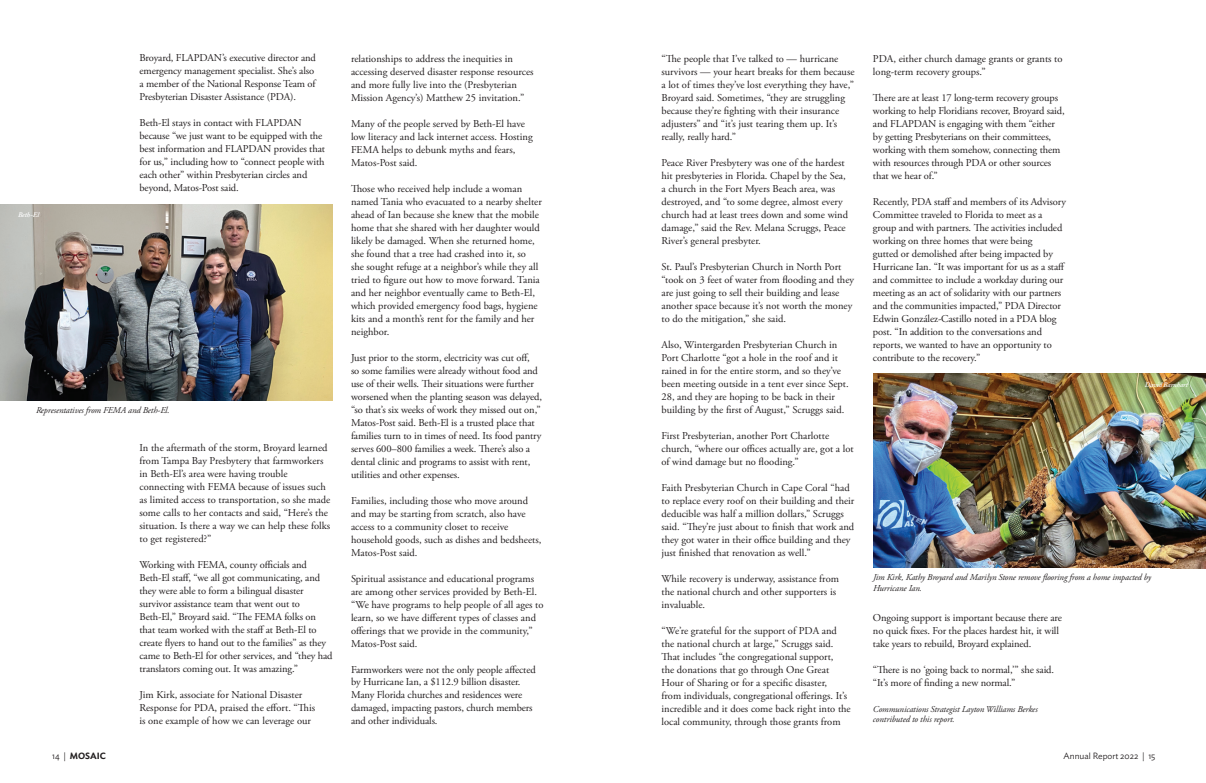
<style>
.page{position:relative;width:1206px;height:783px;background:#fff}
.page>*{position:absolute;margin:0;border:0;box-sizing:border-box;transform-origin:0 0}
.t1{font:10.5px/13px "Adobe Garamond Pro";color:#231f20}
.t2{font:italic 9px/10.8px "Adobe Garamond Pro";letter-spacing:-.01em;color:#231f20}
.t3{font:300 9px "Ideal Sans";color:#231f20}
.t4{font:600 9px "Ideal Sans";color:#231f20}
.t5{font:italic 600 7px "Adobe Caslon Pro";letter-spacing:-.02em;color:#fff}
.s1{font-weight:300}
</style>
<div class="page">
<img style="left:0;top:205px;width:333px;height:195px">
<img style="left:873px;top:374px;width:333px;height:195px">
<p class="t5" style="left:18px;top:210px;width:23px">Beth-El</p>
<p class="t1" style="left:140px;top:52px;width:178px">Broyard, FLAPDAN’s executive director and emergency management specialist. She’s also a member of the National Response Team of Presbyterian Disaster Assistance (PDA).</p>
<p class="t1" style="left:140px;top:117px;width:187px">Beth-El stays in contact with FLAPDAN because “we just want to be equipped with the best information and FLAPDAN provides that for us,” including how to “connect people with each other” within Presbyterian circles and beyond, Matos-Post said.</p>
<p class="t2" style="left:36px;top:405px;width:135px">Representatives from FEMA and Beth-El.</p>
<p class="t1" style="left:140px;top:442px;width:192px">In the aftermath of the storm, Broyard learned from Tampa Bay Presbytery that farmworkers in Beth-El’s area were having trouble connecting with FEMA because of issues such as limited access to transportation, so she made some calls to her contacts and said, “Here’s the situation. Is there a way we can help these folks to get registered?”</p>
<p class="t1" style="left:140px;top:559px;width:195px">Working with FEMA, county officials and Beth-El staff, “we all got communicating, and they were able to form a bilingual disaster survivor assistance team that went out to Beth-El,” Broyard said. “The FEMA folks on that team worked with the staff at Beth-El to create flyers to hand out to the families” as they came to Beth-El for other services, and “they had translators coming out. It was amazing.”</p>
<p class="t1" style="left:140px;top:689px;width:177px">Jim Kirk, associate for National Disaster<br>Response for PDA, praised the effort. “This is one example of how we can leverage our</p>
<p class="t1" style="left:351px;top:52px;width:184px">relationships to address the inequities in accessing deserved disaster response resources and more fully live into the (Presbyterian Mission Agency’s) Matthew 25 invitation.”</p>
<p class="t1" style="left:351px;top:117px;width:183px">Many of the people served by Beth-El have low literacy and lack internet access. Hosting FEMA helps to debunk myths and fears, Matos-Post said.</p>
<p class="t1" style="left:351px;top:182px;width:192px">Those who received help include a woman named Tania who evacuated to a nearby shelter ahead of Ian because she knew that the mobile home that she shared with her daughter would likely be damaged. When she returned home, she found that a tree had crashed into it, so<br>she sought refuge at a neighbor’s while they all tried to figure out how to move forward. Tania and her neighbor eventually came to Beth-El, which provided emergency food bags, hygiene kits and a month’s rent for the family and her neighbor.</p>
<p class="t1" style="left:351px;top:351px;width:193px">Just prior to the storm, electricity was cut off,<br>so some families were already without food and use of their wells. Their situations were further worsened when the planting season was delayed, “so that’s six weeks of work they missed out on,” Matos-Post said. Beth-El is a trusted place that families turn to in times of need. Its food pantry serves 600–800 families a week. There’s also a dental clinic and programs to assist with rent, utilities and other expenses.</p>
<p class="t1" style="left:351px;top:494px;width:192px">Families, including those who move around and may be starting from scratch, also have access to a community closet to receive household goods, such as dishes and bedsheets, Matos-Post said.</p>
<p class="t1" style="left:351px;top:572px;width:194px">Spiritual assistance and educational programs are among other services provided by Beth-El. “We have programs to help people of all ages to learn, so we have different types of classes and offerings that we provide in the community,” Matos-Post said.</p>
<p class="t1" style="left:351px;top:663px;width:186px">Farmworkers were not the only people affected by Hurricane Ian, a $112.9 billion disaster.<br>Many Florida churches and residences were damaged, impacting pastors, church members and other individuals.</p>
<p class="t1" style="left:662px;top:52px;width:195px">“The people that I’ve talked to — hurricane survivors — your heart breaks for them because a lot of times they’ve lost everything they have,” Broyard said. Sometimes, “they are struggling because they’re fighting with their insurance adjusters” and “it’s just tearing them up. It’s really, really hard.”</p>
<p class="t1" style="left:662px;top:156px;width:188px">Peace River Presbytery was one of the hardest hit presbyteries in Florida. Chapel by the Sea, a church in the Fort Myers Beach area, was destroyed, and “to some degree, almost every church had at least trees down and some wind damage,” said the Rev. Melana Scruggs, Peace River’s general presbyter.</p>
<p class="t1" style="left:662px;top:260px;width:194px">St. Paul’s Presbyterian Church in North Port “took on 3 feet of water from flooding and they are just going to sell their building and lease another space because it’s not worth the money to do the mitigation,” she said.</p>
<p class="t1" style="left:662px;top:338px;width:189px">Also, Wintergarden Presbyterian Church in Port Charlotte “got a hole in the roof and it rained in for the entire storm, and so they’ve been meeting outside in a tent ever since Sept.<br>28, and they are hoping to be back in their building by the first of August,” Scruggs said.</p>
<p class="t1" style="left:662px;top:429px;width:194px">First Presbyterian, another Port Charlotte church, “where our offices actually are, got a lot of wind damage but no flooding.”</p>
<p class="t1" style="left:662px;top:481px;width:194px">Faith Presbyterian Church in Cape Coral “had to replace every roof on their building and their deducible was half a million dollars,” Scruggs said. “They’re just about to finish that work and they got water in their office building and they just finished that renovation as well.”</p>
<p class="t1" style="left:662px;top:572px;width:179px">While recovery is underway, assistance from the national church and other supporters is invaluable.</p>
<p class="t1" style="left:662px;top:624px;width:191px">“We’re grateful for the support of PDA and the national church at large,” Scruggs said.<br>That includes “the congregational support,<br>the donations that go through One Great Hour of Sharing or for a specific disaster,<br>from individuals, congregational offerings. It’s incredible and it does come back right into the local community, through those grants from</p>
<p class="t1" style="left:873px;top:52px;width:191px">PDA, either church damage grants or grants to long-term recovery groups.”</p>
<p class="t1" style="left:873px;top:91px;width:193px">There are at least 17 long-term recovery groups working to help Floridians recover, Broyard said, and FLAPDAN is engaging with them “either by getting Presbyterians on their committees, working with them somehow, connecting them with resources through PDA or other sources that we hear of.”</p>
<p class="t1" style="left:873px;top:195px;width:194px">Recently, PDA staff and members of its Advisory Committee traveled to Florida to meet as a group and with partners. The activities included working on three homes that were being<br>gutted or demolished after being impacted by Hurricane Ian. “It was important for us as a staff and committee to include a workday during our meeting as an act of solidarity with our partners and the communities impacted,” PDA Director Edwin González-Castillo noted in a PDA blog post. “In addition to the conversations and reports, we wanted to have an opportunity to contribute to the recovery.”</p>
<p class="t5" style="left:1145px;top:380px;width:45px">David Barnhart</p>
<p class="t2" style="left:873px;top:572px;width:280px">Jim Kirk, Kathy Broyard and Marilyn Stone remove flooring from a home impacted by<br>Hurricane Ian.</p>
<p class="t1" style="left:873px;top:611px;width:190px">Ongoing support is important because there are no quick fixes. For the places hardest hit, it will take years to rebuild, Broyard explained.</p>
<p class="t1" style="left:873px;top:663px;width:183px">“There is no ‘going back to normal,’” she said. “It’s more of finding a new normal.”</p>
<p class="t2" style="left:873px;top:704px;width:166px">Communications Strategist Layton Williams Berkes contributed to this report.</p>
<p class="t4" style="left:52px;top:749px;width:55px"><span class="s1">14 |</span> MOSAIC</p>
<p class="t3" style="left:1064px;top:749px;width:93px">Annual Report 2022 | 15</p>
</div>
